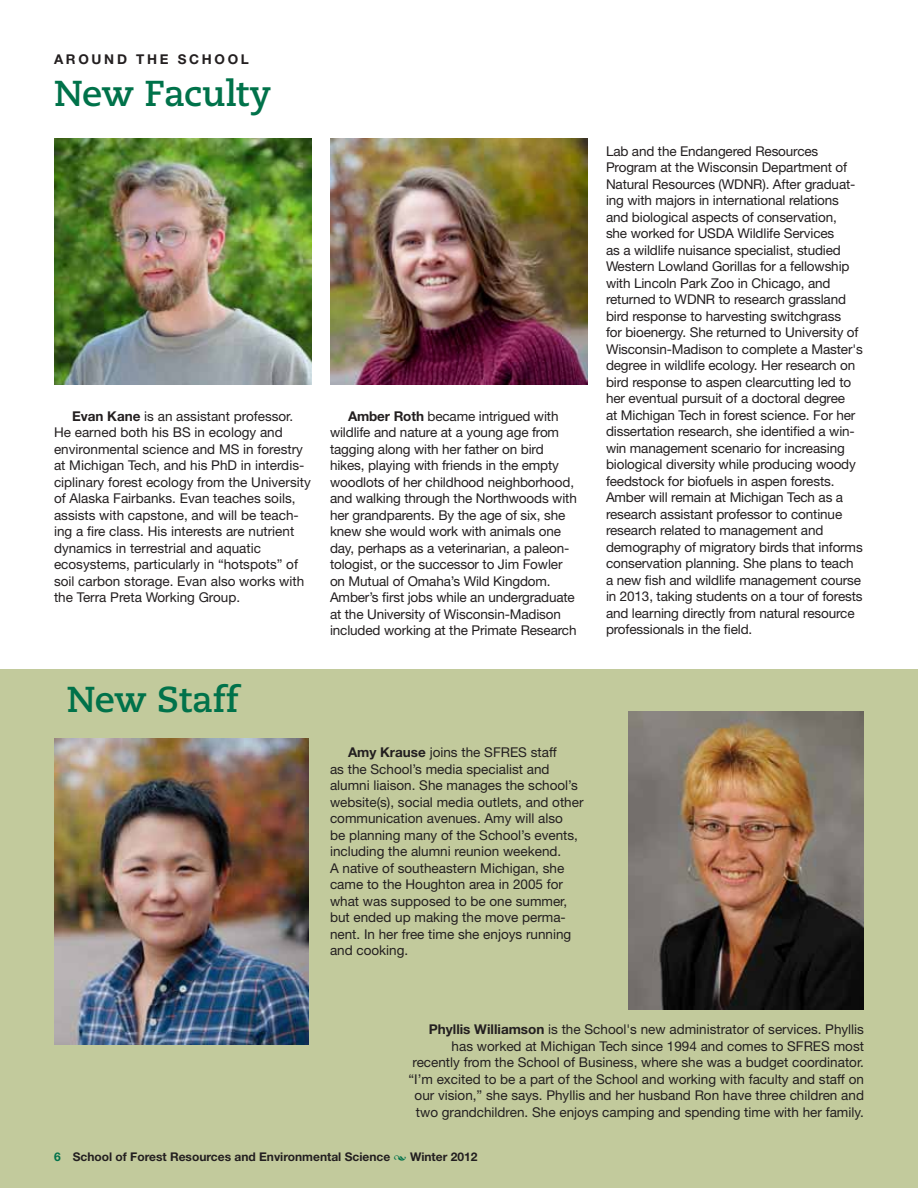
<style>
.page{position:relative;width:918px;height:1188px;background:#fff}
.page>*{position:absolute;margin:0;border:0;box-sizing:border-box;transform-origin:0 0}
.t1{font:700 36px "Caecilia LT Std";letter-spacing:-.01em;color:#00724a}
.t2{font:13.5px/16.5px "Helvetica Neue LT Std";letter-spacing:-.01em;color:#231f20}
.t3{font:700 13.5px "Helvetica Neue LT Std";letter-spacing:.2em;color:#231f20}
.t4{font:700 12px "Helvetica Neue LT Std";color:#231f20}
.s1{font-weight:700}
.s2{color:#00724a}
.s3{font-family:"Minion Pro";font-weight:400;font-style:italic;color:#00724a}
</style>
<div class="page">
<img style="left:54px;top:139px;width:258px;height:246px">
<img style="left:330px;top:139px;width:258px;height:246px">
<div style="left:0;top:670px;width:918px;height:518px;background:#c2ca9c"></div>
<img style="left:628px;top:711px;width:236px;height:298px">
<img style="left:55px;top:739px;width:254px;height:306px">
<p class="t3" style="left:54px;top:51px;width:196px">AROU ND THE SCHOOL</p>
<h1 class="t1" style="left:54px;top:72px;width:219px">New Faculty</h1>
<p class="t2" style="left:54px;top:408px;width:258px;text-indent:18px"><span class="s1">Evan Kane</span> is an assistant professor.<br>He earned both his BS in ecology and environmental science and MS in forestry at Michigan Tech, and his PhD in interdis&shy;ciplinary forest ecology from the University of Alaska Fairbanks. Evan teaches soils, assists with capstone, and will be teach&shy;ing a fire class. His interests are nutrient dynamics in terrestrial and aquatic ecosystems, particularly in “hotspots” of soil carbon storage. Evan also works with the Terra Preta Working Group.</p>
<p class="t2" style="left:330px;top:408px;width:248px;text-indent:18px"><span class="s1">Amber Roth</span> became intrigued with wildlife and nature at a young age from tagging along with her father on bird hikes, playing with friends in the empty woodlots of her childhood neighborhood, and walking through the Northwoods with her grandparents. By the age of six, she knew she would work with animals one day, perhaps as a veterinarian, a paleon&shy;tologist, or the successor to Jim Fowler on Mutual of Omaha’s Wild Kingdom.<br>Amber’s first jobs while an undergraduate at the University of Wisconsin-Madison included working at the Primate Research</p>
<h1 class="t1" style="left:67px;top:679px;width:173px">New Staff</h1>
<p class="t2" style="left:330px;top:744px;width:255px;text-indent:18px"><span class="s1">Amy Krause</span> joins the SFRES staff<br>as the School’s media specialist and alumni liaison. She manages the school’s website(s), social media outlets, and other communication avenues. Amy will also<br>be planning many of the School’s events, including the alumni reunion weekend.<br>A native of southeastern Michigan, she came to the Houghton area in 2005 for what was supposed to be one summer, but ended up making the move perma&shy;nent. In her free time she enjoys running and cooking.</p>
<p class="t2" style="left:606px;top:143px;width:258px">Lab and the Endangered Resources Program at the Wisconsin Department of Natural Resources (WDNR). After graduat&shy;ing with majors in international relations and biological aspects of conservation,<br>she worked for USDA Wildlife Services<br>as a wildlife nuisance specialist, studied Western Lowland Gorillas for a fellowship with Lincoln Park Zoo in Chicago, and returned to WDNR to research grassland bird response to harvesting switchgrass<br>for bioenergy. She returned to University of Wisconsin-Madison to complete a Master's degree in wildlife ecology. Her research on bird response to aspen clearcutting led to her eventual pursuit of a doctoral degree<br>at Michigan Tech in forest science. For her dissertation research, she identified a win&shy;win management scenario for increasing biological diversity while producing woody feedstock for biofuels in aspen forests.<br>Amber will remain at Michigan Tech as a research assistant professor to continue research related to management and demography of migratory birds that informs conservation planning. She plans to teach a new fish and wildlife management course in 2013, taking students on a tour of forests and learning directly from natural resource professionals in the field.</p>
<p class="t2" style="left:408px;top:1021px;width:457px;text-align:right"><span class="s1">Phyllis Williamson</span> is the School's new administrator of services. Phyllis has worked at Michigan Tech since 1994 and comes to SFRES most recently from the School of Business, where she was a budget coordinator. “I’m excited to be a part of the School and working with faculty and staff on our vision,” she says. Phyllis and her husband Ron have three children and two grandchildren. She enjoys camping and spending time with her family.</p>
<p class="t4" style="left:54px;top:1149px;width:425px"><span class="s2">6</span> School of Forest Resources and Environmental Science <span class="s3">•</span> Winter 2012</p>
</div>
